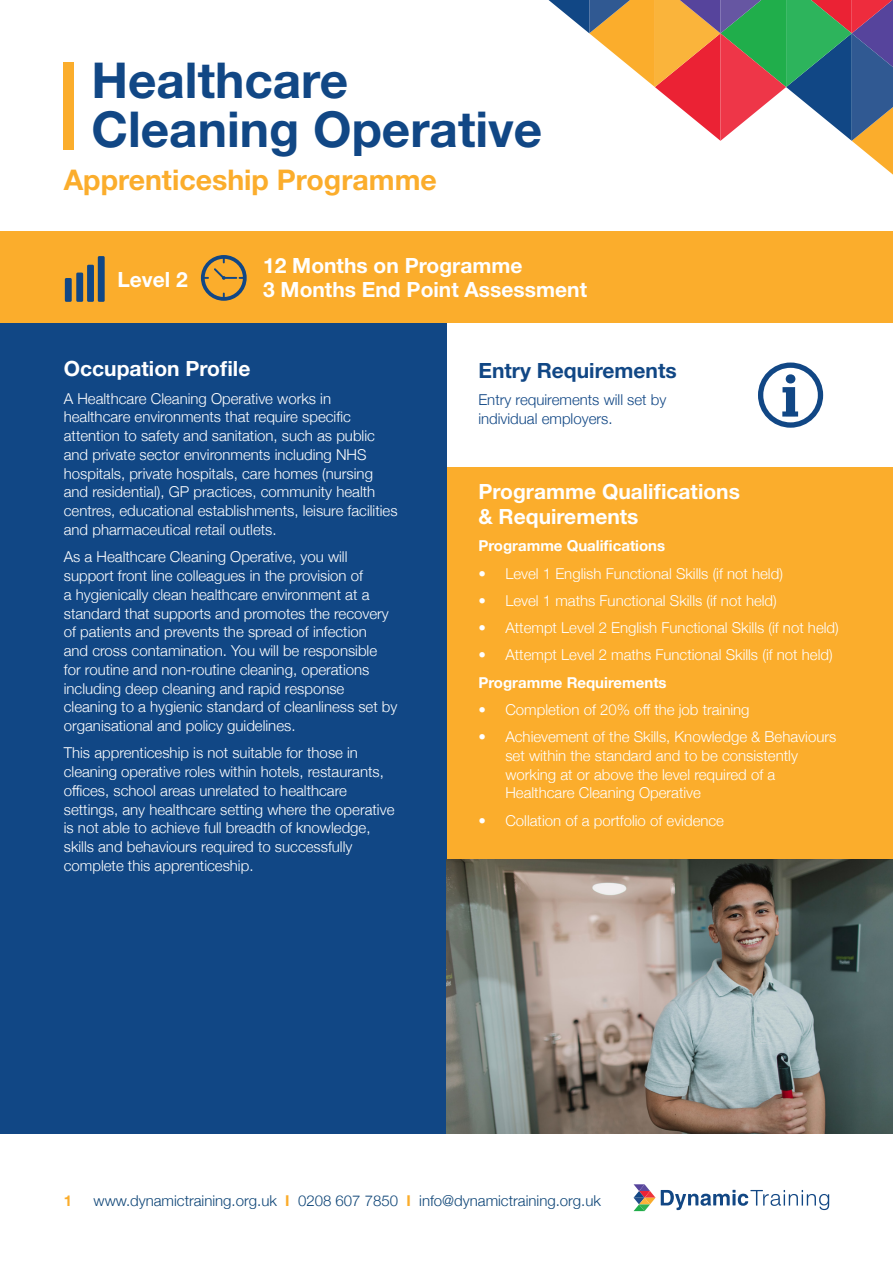
<style>
.page{position:relative;width:893px;height:1263px;background:#fff}
.page>*{position:absolute;margin:0;border:0;box-sizing:border-box;transform-origin:0 0}
.t1{font:700 49.5px/49.5px "Helvetica Neue LT Std";color:#114785}
.t2{font:700 28.5px "Helvetica Neue LT Std";color:#fbad2c}
.t3{font:700 21px/25.2px "Helvetica Neue LT Std";color:#fff}
.t4{font:700 21px "Helvetica Neue LT Std";color:#114785}
.t5{font:300 15px/18.8px "Helvetica Neue";color:#fff}
.t6{font:300 15px "Helvetica Neue";color:#0e4577}
.t7{font:300 15px/18.8px "Helvetica Neue";color:#114785}
.t8{font:700 15px "Helvetica Neue";color:#fff}
.t9{font:700 15px "Helvetica Neue LT Std";color:#fbad2c}
.s1{font-family:"Helvetica Neue LT Std";font-weight:700;color:#fbad2c}
</style>
<div class="page">
<svg style="left:661px;top:1190px;width:168px;height:20px"></svg>
<svg style="left:634px;top:1184px;width:21px;height:27px"></svg>
<div style="left:0;top:323px;width:446px;height:810px;background:#114785"></div>
<svg style="left:549px;top:0;width:344px;height:175px"></svg>
<div style="left:0;top:232px;width:893px;height:91px;background:#fbad2c"></div>
<div style="left:64px;top:63px;width:10px;height:87px;background:#fbad2c"></div>
<div style="left:87px;top:265px;width:7px;height:37px;background:#114785;border-radius:2px"></div>
<div style="left:76px;top:273px;width:7px;height:29px;background:#114785;border-radius:2px"></div>
<div style="left:65px;top:278px;width:7px;height:24px;background:#114785;border-radius:2px"></div>
<div style="left:98px;top:256px;width:7px;height:46px;background:#114785;border-radius:2px"></div>
<svg style="left:201px;top:255px;width:46px;height:46px"></svg>
<svg style="left:758px;top:362px;width:65px;height:66px"></svg>
<div style="left:786px;top:374px;width:9px;height:9px;background:#114785;border-radius:50%"></div>
<div style="left:447px;top:467px;width:446px;height:392px;background:#fbad2c"></div>
<img style="left:446px;top:859px;width:447px;height:274px">
<p class="t1" style="left:91px;top:54px;width:452px">Healthcare<br>Cleaning Operative</p>
<p class="t2" style="left:64px;top:162px;width:375px">Apprenticeship Programme</p>
<p class="t3" style="left:117px;top:266px;width:72px">Level 2</p>
<p class="t3" style="left:263px;top:253px;width:325px;line-height:24px">12 Months on Programme<br>3 Months End Point Assessment</p>
<p class="t3" style="left:64px;top:356px;width:188px">Occupation Profile</p>
<p class="t5" style="left:64px;top:388px;width:335px">A Healthcare Cleaning Operative works in healthcare environments that require specific attention to safety and sanitation, such as public and private sector environments including NHS hospitals, private hospitals, care homes (nursing and residential), GP practices, community health centres, educational establishments, leisure facilities and pharmaceutical retail outlets.</p>
<p class="t5" style="left:64px;top:546px;width:335px">As a Healthcare Cleaning Operative, you will support front line colleagues in the provision of<br>a hygienically clean healthcare environment at a standard that supports and promotes the recovery of patients and prevents the spread of infection<br>and cross contamination. You will be responsible for routine and non-routine cleaning, operations including deep cleaning and rapid response cleaning to a hygienic standard of cleanliness set by organisational and policy guidelines.</p>
<p class="t5" style="left:64px;top:742px;width:332px">This apprenticeship is not suitable for those in cleaning operative roles within hotels, restaurants, offices, school areas unrelated to healthcare settings, any healthcare setting where the operative is not able to achieve full breadth of knowledge, skills and behaviours required to successfully complete this apprenticeship.</p>
<p class="t4" style="left:478px;top:357px;width:200px">Entry Requirements</p>
<p class="t7" style="left:478px;top:389px;width:190px">Entry requirements will set by individual employers.</p>
<p class="t3" style="left:478px;top:478px;width:263px">Programme Qualifications &amp; Requirements</p>
<p class="t8" style="left:478px;top:534px;width:188px">Programme Qualifications</p>
<p class="t5" style="left:478px;top:563px;width:306px">• Level 1 English Functional Skills (if not held)</p>
<p class="t5" style="left:478px;top:590px;width:300px">• Level 1 maths Functional Skills (if not held)</p>
<p class="t5" style="left:478px;top:617px;width:362px">• Attempt Level 2 English Functional Skills (if not held)</p>
<p class="t5" style="left:478px;top:645px;width:356px">• Attempt Level 2 maths Functional Skills (if not held)</p>
<p class="t8" style="left:478px;top:670px;width:190px">Programme Requirements</p>
<p class="t5" style="left:478px;top:699px;width:273px">• Completion of 20% off the job training</p>
<p class="t5" style="left:505px;top:726px;width:332px;text-indent:-27px">• Achievement of the Skills, Knowledge &amp; Behaviours set within the standard and to be consistently working at or above the level required of a Healthcare Cleaning Operative</p>
<p class="t5" style="left:478px;top:810px;width:247px">• Collation of a portfolio of evidence</p>
<p class="t9" style="left:64px;top:1191px;width:10px">1</p>
<p class="t6" style="left:94px;top:1188px;width:509px">www.dynamictraining.org.uk <span class="s1">I</span> 0208 607 7850 <span class="s1">I</span> info@dynamictraining.org.uk</p>
</div>
